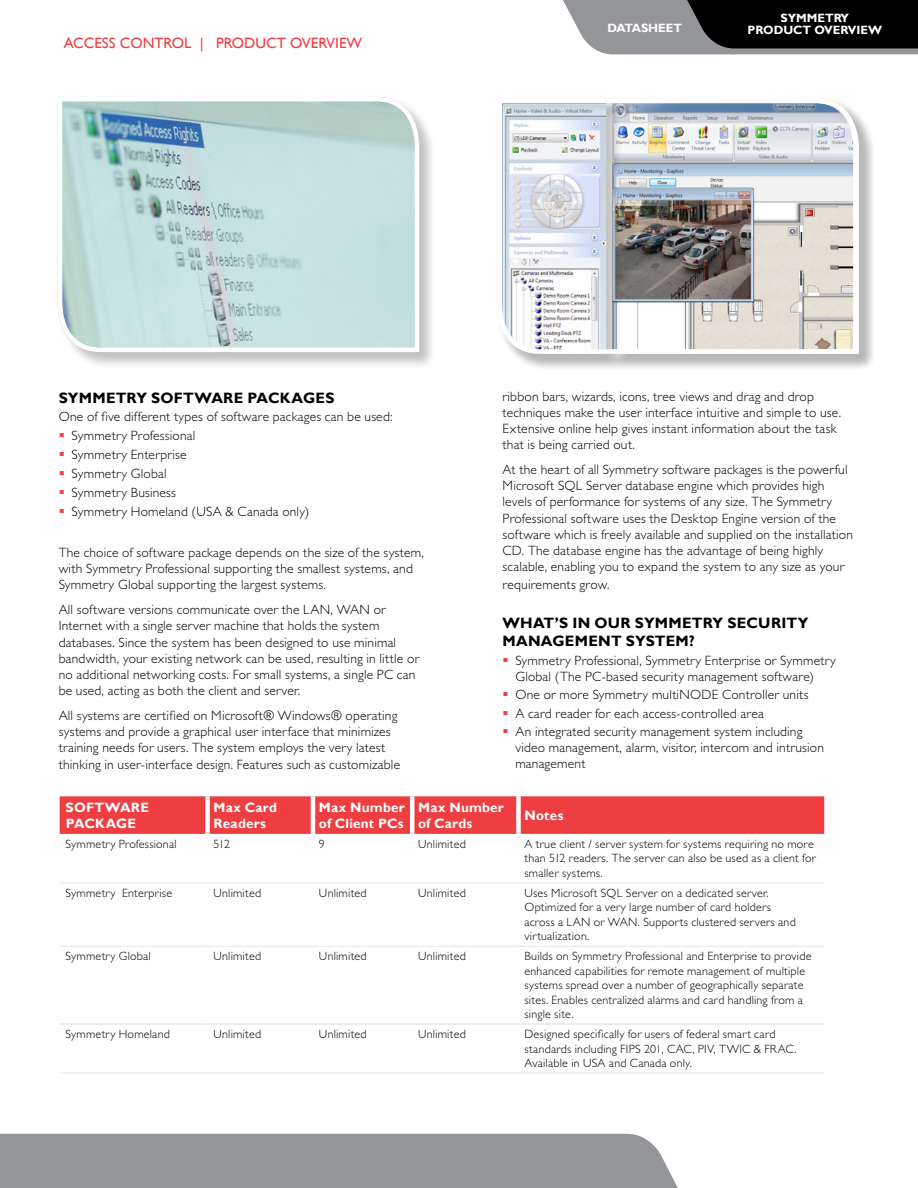
<style>
.page{position:relative;width:918px;height:1188px;background:#fff}
.page>*{position:absolute;margin:0;border:0;box-sizing:border-box;transform-origin:0 0}
.t1{font:700 15px/18px "Gill Sans";letter-spacing:.02em;color:#000}
.t2{font:15px "Gill Sans";color:#ef3e42}
.t3{font:300 13.5px/16.2px "Gill Sans Std";letter-spacing:.015em;color:#000}
.t4{font:700 13.5px/16.2px "Gill Sans";letter-spacing:.02em;color:#fff}
.t5{font:300 12px/14.4px "Gill Sans Std";letter-spacing:.02em;color:#000}
.t6{font:700 12px/12px "Gill Sans";color:#fff;text-align:center}
</style>
<div class="page">
<svg style="left:563px;top:0;width:355px;height:54px;background:#474849"></svg>
<div style="left:0;top:1134px;width:678px;height:54px;background:#939598"></div>
<div style="left:497px;top:98px;width:380px;height:273px;background:#000;opacity:.25"></div>
<img style="left:497px;top:98px;width:364px;height:258px">
<div style="left:57px;top:96px;width:380px;height:274px;background:#000;opacity:.25"></div>
<svg style="left:57px;top:96px;width:364px;height:258px;background:#c0d9da"></svg>
<div style="left:60px;top:796px;width:764px;height:38px;background:#ef3e42"></div>
<hr style="left:60px;top:883px;width:148px;height:1px;background:#e6e7e8">
<hr style="left:208px;top:883px;width:105px;height:1px;background:#e6e7e8">
<hr style="left:313px;top:883px;width:99px;height:1px;background:#e6e7e8">
<hr style="left:412px;top:883px;width:106px;height:1px;background:#e6e7e8">
<hr style="left:518px;top:883px;width:306px;height:1px;background:#e6e7e8">
<hr style="left:60px;top:946px;width:148px;height:1px;background:#e6e7e8">
<hr style="left:208px;top:946px;width:105px;height:1px;background:#e6e7e8">
<hr style="left:313px;top:946px;width:99px;height:1px;background:#e6e7e8">
<hr style="left:412px;top:946px;width:106px;height:1px;background:#e6e7e8">
<hr style="left:518px;top:946px;width:306px;height:1px;background:#e6e7e8">
<div style="left:205px;top:796px;width:5px;height:38px;background:#fff"></div>
<hr style="left:311px;top:796px;width:4px;height:38px;background:#fff">
<hr style="left:410px;top:796px;width:4px;height:38px;background:#fff">
<div style="left:516px;top:796px;width:5px;height:38px;background:#fff"></div>
<hr style="left:59px;top:1024px;width:149px;height:1px;background:#e6e7e8">
<hr style="left:208px;top:1024px;width:105px;height:1px;background:#e6e7e8">
<hr style="left:313px;top:1024px;width:99px;height:1px;background:#e6e7e8">
<hr style="left:412px;top:1024px;width:106px;height:1px;background:#e6e7e8">
<hr style="left:518px;top:1024px;width:307px;height:1px;background:#e6e7e8">
<hr style="left:59px;top:1073px;width:149px;height:1px;background:#e6e7e8">
<hr style="left:208px;top:1073px;width:105px;height:1px;background:#e6e7e8">
<hr style="left:313px;top:1073px;width:99px;height:1px;background:#e6e7e8">
<hr style="left:412px;top:1073px;width:106px;height:1px;background:#e6e7e8">
<hr style="left:518px;top:1073px;width:307px;height:1px;background:#e6e7e8">
<hr style="left:59px;top:1024px;width:1px;height:49px;background:#fff">
<hr style="left:207px;top:1024px;width:1px;height:49px;background:#fff">
<hr style="left:313px;top:1024px;width:1px;height:49px;background:#fff">
<hr style="left:412px;top:1024px;width:1px;height:49px;background:#fff">
<hr style="left:518px;top:1024px;width:1px;height:49px;background:#fff">
<hr style="left:824px;top:1024px;width:1px;height:49px;background:#fff">
<p class="t2" style="left:64px;top:34px;width:300px">ACCESS CONTROL | PRO DUCT OVERVIEW</p>
<p class="t6" style="left:608px;top:22px;width:19px">DATASHEET</p>
<p class="t6" style="left:747px;top:13px;width:136px">SYMMETRY<br>PRODUCT OVERVIEW</p>
<p class="t1" style="left:59px;top:389px;width:267px">SYMMETRY SOFTWARE PACKAGES</p>
<p class="t3" style="left:71px;top:407px;width:323px;line-height:19px;text-indent:-13px">One of five different types of software packages can be used:<br>Symmetry Professional<br>Symmetry Enterprise<br>Symmetry Global<br>Symmetry Business<br>Symmetry Homeland (USA &amp; Canada only)</p>
<p class="t3" style="left:59px;top:545px;width:367px">The choice of software package depends on the size of the system, with Symmetry Professional supporting the smallest systems, and<br>Symmetry Global supporting the largest systems.</p>
<p class="t3" style="left:59px;top:602px;width:362px">All software versions communicate over the LAN, WAN or Internet with a single server machine that holds the system databases. Since the system has been designed to use minimal bandwidth, your existing network can be used, resulting in little or no additional networking costs. For small systems, a single PC can be used, acting as both the client and server.</p>
<p class="t3" style="left:59px;top:707px;width:343px">All systems are certified on Microsoft® Windows® operating systems and provide a graphical user interface that minimizes training needs for users. The system employs the very latest thinking in user-interface design. Features such as customizable</p>
<p class="t3" style="left:503px;top:388px;width:340px">ribbon bars, wizards, icons, tree views and drag and drop techniques make the user interface intuitive and simple to use.<br>Extensive online help gives instant information about the task that is being carried out.</p>
<p class="t3" style="left:503px;top:461px;width:352px">At the heart of all Symmetry software packages is the powerful Microsoft SQL Server database engine which provides high levels of performance for systems of any size. The Symmetry Professional software uses the Desktop Engine version of the software which is freely available and supplied on the installation CD. The database engine has the advantage of being highly scalable, enabling you to expand the system to any size as your</p>
<p class="t3" style="left:503px;top:577px;width:108px">requirements grow.</p>
<p class="t1" style="left:503px;top:615px;width:14px">WHAT</p>
<p class="t1" style="left:503px;top:615px;width:307px;text-indent:52px">’S IN OUR SYMMETRY SECURITY<br>MANAGEMENT SYSTE</p>
<p class="t1" style="left:676px;top:633px;width:21px">M?</p>
<p class="t3" style="left:515px;top:652px;width:322px">Symmetry Professional, Symmetry Enterprise or Symmetry<br>Global (The PC-based security management software)</p>
<p class="t3" style="left:515px;top:686px;width:295px;line-height:18.3px">One or more Symmetry multiNODE Controller units<br>A card reader for each access-controlled area<br>An integrated security management system including</p>
<p class="t3" style="left:515px;top:740px;width:310px">video management, alarm, visitor, intercom and intrusion management</p>
<p class="t4" style="left:66px;top:799px;width:83px">SOFTWARE<br>PACKAGE</p>
<p class="t4" style="left:214px;top:799px;width:65px">MAX CARD<br>READERS</p>
<p class="t4" style="left:319px;top:799px;width:87px">MAX NUMBER<br>OF CLIENT PCS</p>
<p class="t4" style="left:418px;top:799px;width:87px">MAX NUMBER<br>OF CARDS</p>
<p class="t4" style="left:524px;top:808px;width:40px">N OTES</p>
<p class="t5" style="left:66px;top:837px;width:112px">Symmetry Professional</p>
<p class="t5" style="left:214px;top:837px;width:18px">512</p>
<p class="t5" style="left:319px;top:837px;width:7px">9</p>
<p class="t5" style="left:418px;top:837px;width:49px">Unlimited</p>
<p class="t5" style="left:524px;top:837px;width:293px">A true client / server system for systems requiring no more than 512 readers. The server can also be used as a client for smaller systems.</p>
<p class="t5" style="left:66px;top:886px;width:108px">Symmetry Enterprise</p>
<p class="t5" style="left:214px;top:886px;width:49px">Unlimited</p>
<p class="t5" style="left:319px;top:886px;width:49px">Unlimited</p>
<p class="t5" style="left:418px;top:886px;width:49px">Unlimited</p>
<p class="t5" style="left:524px;top:886px;width:273px">Uses Microsoft SQL Server on a dedicated server.<br>Optimized for a very large number of card holders across a LAN or WAN. Supports clustered servers and virtualization.</p>
<p class="t5" style="left:66px;top:949px;width:87px">Symmetry Global</p>
<p class="t5" style="left:214px;top:949px;width:49px">Unlimited</p>
<p class="t5" style="left:319px;top:949px;width:49px">Unlimited</p>
<p class="t5" style="left:418px;top:949px;width:49px">Unlimited</p>
<p class="t5" style="left:524px;top:949px;width:289px">Builds on Symmetry Professional and Enterprise to provide enhanced capabilities for remote management of multiple systems spread over a number of geographically separate sites. Enables centralized alarms and card handling from a single site.</p>
<p class="t5" style="left:66px;top:1027px;width:106px">Symmetry Homeland</p>
<p class="t5" style="left:214px;top:1027px;width:49px">Unlimited</p>
<p class="t5" style="left:319px;top:1027px;width:49px">Unlimited</p>
<p class="t5" style="left:418px;top:1027px;width:49px">Unlimited</p>
<p class="t5" style="left:524px;top:1027px;width:274px">Designed specifically for users of federal smart card standards including FIPS 201, CAC, PIV, TWIC &amp; FRAC.<br>Available in USA and Canada only.</p>
</div>
